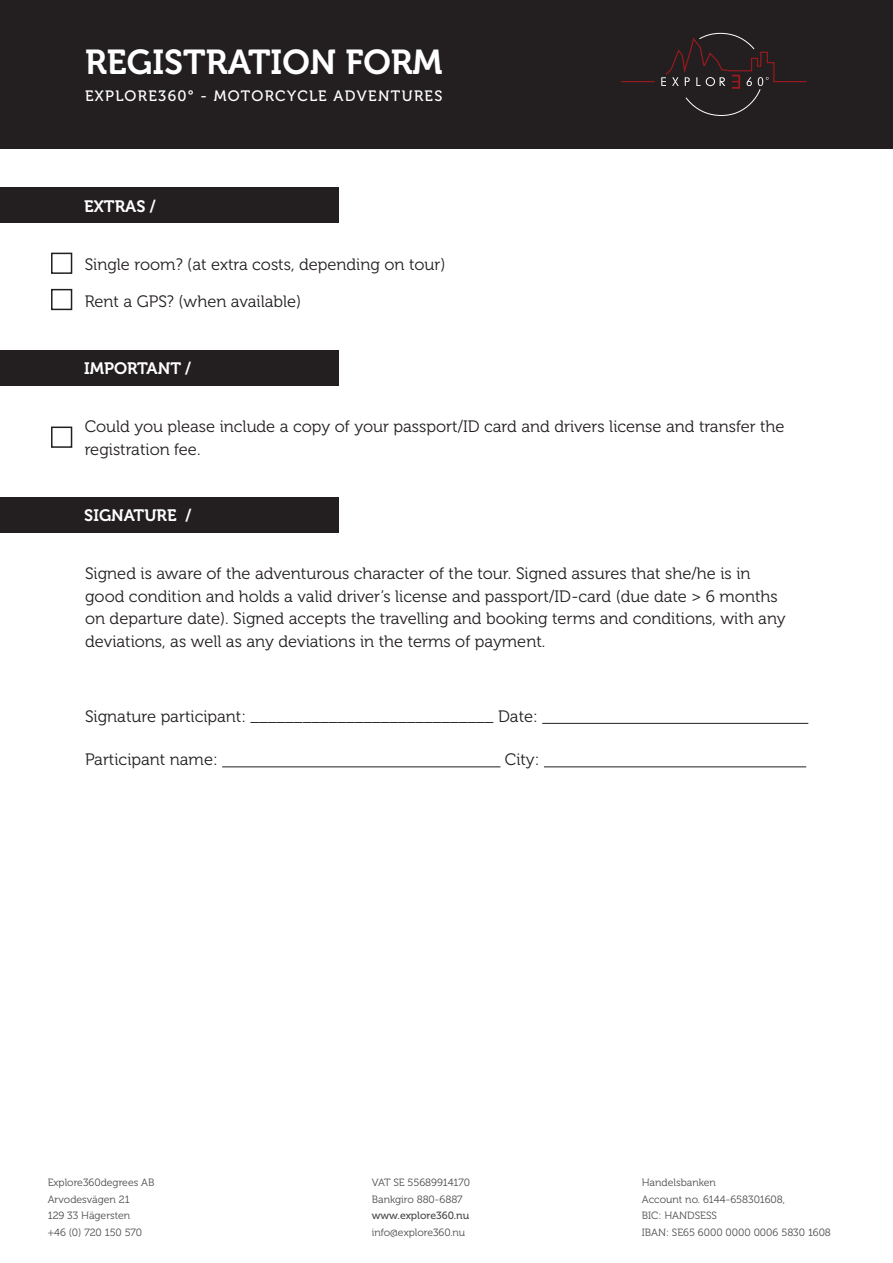
<style>
.page{position:relative;width:893px;height:1263px;background:#fff}
.page>*{position:absolute;margin:0;border:0;box-sizing:border-box;transform-origin:0 0}
.t1{font:34.5px "Museo 700";color:#fff}
.t2{font:16.5px/22.5px "Museo 300";color:#231f20}
.t3{font:16.5px "Museo 700";color:#fff}
.t4{font:15px "Museo 500";letter-spacing:.09em;color:#fff}
.t5{font:10.5px "Museo 300";color:#4b4c4d}
.t6{font:10.5px "Museo 500";color:#4b4c4d}
</style>
<div class="page">
<div style="left:0;top:0;width:893px;height:149px;background:#231f20"></div>
<div style="left:0;top:188px;width:338px;height:35px;background:#231f20"></div>
<hr style="left:621px;top:81px;width:34px;height:1px;background:#991a1e">
<svg style="left:661px;top:33px;width:146px;height:83px"></svg>
<hr style="left:542px;top:723px;width:266px;height:1px;background:#231f20">
<hr style="left:222px;top:766px;width:278px;height:1px;background:#231f20">
<hr style="left:544px;top:766px;width:262px;height:1px;background:#231f20">
<div style="left:0;top:497px;width:338px;height:36px;background:#231f20"></div>
<div style="left:0;top:350px;width:338px;height:35px;background:#231f20"></div>
<div style="left:51px;top:253px;width:21px;height:21px;border:2px solid #231f20"></div>
<div style="left:51px;top:289px;width:21px;height:21px;border:2px solid #231f20"></div>
<div style="left:51px;top:427px;width:21px;height:21px;border:2px solid #231f20"></div>
<p class="t1" style="left:85px;top:43px;width:359px">REGISTRATION FORM</p>
<p class="t4" style="left:85px;top:87px;width:359px">EXPLORE360° - MOTORCYCLE ADVENTURES</p>
<p class="t3" style="left:84px;top:197px;width:73px">EXTRAS /</p>
<p class="t2" style="left:85px;top:253px;width:362px">Single room? (at extra costs, depending on tour)</p>
<p class="t2" style="left:85px;top:291px;width:218px">Rent a GPS? (when available)</p>
<p class="t3" style="left:84px;top:359px;width:109px">IMPORTANT /</p>
<p class="t2" style="left:85px;top:415px;width:701px">Could you please include a copy of your passport/ID card and drivers license and transfer the registration fee.</p>
<p class="t3" style="left:84px;top:506px;width:109px">SIGNATURE /</p>
<p class="t2" style="left:85px;top:563px;width:702px">Signed is aware of the adventurous character of the tour. Signed assures that she/he is in good condition and holds a valid driver’s license and passport/ID-card (due date &gt; 6 months on departure date). Signed accepts the travelling and booking terms and conditions, with any deviations, as well as any deviations in the terms of payment.</p>
<p class="t2" style="left:85px;top:705px;width:454px">Signature participant: ____________________________ Date:</p>
<p class="t2" style="left:85px;top:749px;width:134px">Participant name:</p>
<p class="t2" style="left:505px;top:749px;width:36px">City:</p>
<p class="t5" style="left:48px;top:1177px;width:108px">Explore360degrees AB</p>
<p class="t5" style="left:372px;top:1177px;width:100px">VAT SE 55689914170</p>
<p class="t5" style="left:642px;top:1177px;width:76px">Handelsbanken</p>
<p class="t5" style="left:48px;top:1193px;width:84px">Arvodesvägen 21</p>
<p class="t5" style="left:372px;top:1193px;width:92px">Bankgiro 880-6887</p>
<p class="t5" style="left:642px;top:1193px;width:145px">Account no. 6144-658301608,</p>
<p class="t5" style="left:48px;top:1210px;width:84px">129 33 Hägersten</p>
<p class="t6" style="left:372px;top:1210px;width:99px">www.explore360.nu</p>
<p class="t5" style="left:642px;top:1210px;width:77px">BIC: HANDSESS</p>
<p class="t5" style="left:48px;top:1226px;width:96px">+46 (0) 720 150 570</p>
<p class="t5" style="left:372px;top:1226px;width:95px">info@explore360.nu</p>
<p class="t5" style="left:642px;top:1226px;width:191px">IBAN: SE65 6000 0000 0006 5830 1608</p>
</div>
